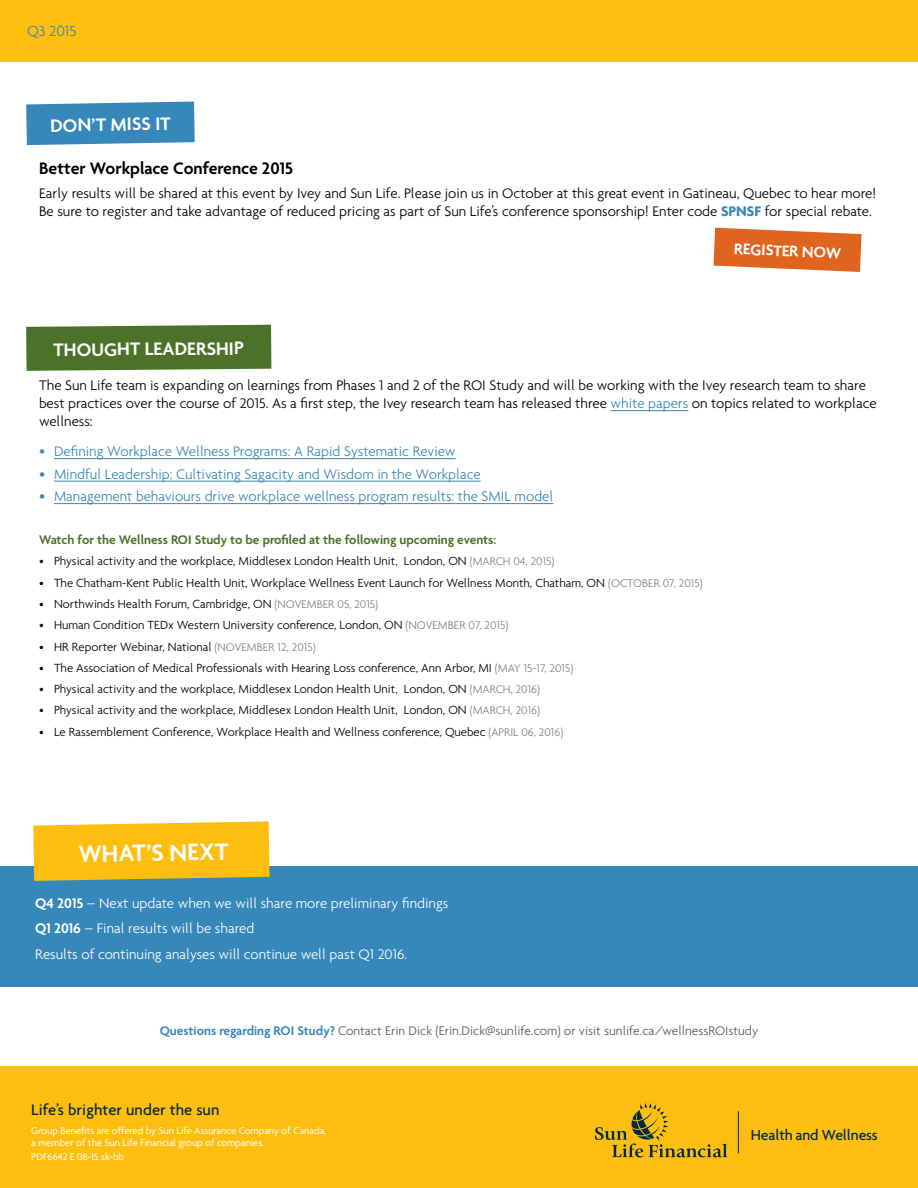
<style>
.page{position:relative;width:918px;height:1188px;background:#fff}
.page>*{position:absolute;margin:0;border:0;box-sizing:border-box;transform-origin:0 0}
.t1{font:600 25.5px "Agenda";color:#fff}
.blue_bullets__tinted{font:600 19.5px "Agenda";letter-spacing:-.01em;color:#fff}
.t2{font:600 18px "Agenda";color:#000}
.t3{font:500 16.5px "Agenda";letter-spacing:.005em;color:#002d3d}
.blue_bullets__tinted-2{font:600 16.5px "Agenda";color:#fff}
.t4{font:500 15.75px "Agenda";letter-spacing:-.01em;color:#002d3d}
.blue_bullets__tinted-3{font:300 15.75px "Agenda";color:#3687ba}
.blue_bullets__tinted-4{font:300 15px/18px "Agenda";color:#000}
.t5{font:300 15px "Agenda";color:#3687ba}
.t6{font:300 15px "Agenda";color:#fff}
.blue_bullets__tinted-5{font:300 13.5px "Agenda";color:#58595b}
.t7{font:600 13.5px "Agenda";color:#4c7229}
.t8{font:300 12.75px "Agenda";color:#000}
.t9{font:10.5px/12px "Agenda";color:#fff}
.s1{font-weight:700;color:#3687ba}
.s2{color:#3687ba}
.s3{font-size:16.5px}
.s4{font-size:12px;color:#808285}
.s5{font-weight:600}
.s6{font-weight:600;color:#3687ba}
</style>
<div class="page">
<div style="left:0;top:0;width:918px;height:61px;background:#febe10"></div>
<div style="left:0;top:866px;width:918px;height:120px;background:#3687ba"></div>
<div style="left:0;top:1067px;width:918px;height:121px;background:#febe10"></div>
<svg style="left:33px;top:821px;width:237px;height:60px;background:#f6be21"></svg>
<hr style="left:611px;top:410px;width:77px;height:1px;background:#3687ba">
<hr style="left:54px;top:458px;width:402px;height:1px;background:#3687ba">
<hr style="left:54px;top:481px;width:427px;height:1px;background:#3687ba">
<hr style="left:54px;top:503px;width:499px;height:1px;background:#3687ba">
<div style="left:26px;top:325px;width:245px;height:46px;background:#4c7229"></div>
<svg style="left:714px;top:228px;width:148px;height:44px;background:#e37a40"></svg>
<svg style="left:26px;top:102px;width:169px;height:43px;background:#428ebe"></svg>
<svg style="left:595px;top:1103px;width:132px;height:54px"></svg>
<hr style="left:738px;top:1111px;width:1px;height:42px;background:#002d3d">
<p class="blue_bullets__tinted-3" style="left:27px;top:22px;width:51px">Q3 2015</p>
<p class="blue_bullets__tinted" style="left:50px;top:114px;width:122px;rotate:-1deg">DON’T MISS IT</p>
<p class="t2" style="left:39px;top:157px;width:256px">Better Workplace Conference 2015</p>
<p class="blue_bullets__tinted-4" style="left:39px;top:184px;width:839px">Early results will be shared at this event by Ivey and Sun Life. Please join us in October at this great event in Gatineau, Quebec to hear more!<br>Be sure to register and take advantage of reduced pricing as part of Sun Life’s conference sponsorship! Enter code <span class="s1">SPNSF</span> for special rebate.</p>
<p class="blue_bullets__tinted" style="left:54px;top:337px;width:192px">THOUGHT LEADERSHIP</p>
<p class="blue_bullets__tinted-2" style="left:734px;top:239px;width:109px;rotate:2deg">REGISTER NOW</p>
<p class="blue_bullets__tinted-4" style="left:39px;top:376px;width:839px">The Sun Life team is expanding on learnings from Phases 1 and 2 of the ROI Study and will be working with the Ivey research team to share best practices over the course of 2015. As a first step, the Ivey research team has released three <span class="s2">white papers</span> on topics related to workplace wellness:</p>
<p class="t5" style="left:39px;top:443px;width:418px"><span class="s3">•</span> Defining Workplace Wellness Programs: A Rapid Systematic Review</p>
<p class="t5" style="left:39px;top:465px;width:443px"><span class="s3">•</span> Mindful Leadership: Cultivating Sagacity and Wisdom in the Workplace</p>
<p class="t5" style="left:39px;top:488px;width:516px"><span class="s3">•</span> Management behaviours drive workplace wellness program results: the SMIL model</p>
<p class="t7" style="left:39px;top:531px;width:459px">Watch for the Wellness ROI Study to be profiled at the following upcoming events:</p>
<p class="t8" style="left:39px;top:554px;width:517px">• Physical activity and the workplace, Middlesex London Health Unit, London, ON <span class="s4">(MARCH 04, 2015)</span></p>
<p class="t8" style="left:39px;top:575px;width:665px">• The Chatham-Kent Public Health Unit, Workplace Wellness Event Launch for Wellness Month, Chatham, ON <span class="s4">(OCTOBER 07, 2015)</span></p>
<p class="t8" style="left:39px;top:596px;width:341px">• Northwinds Health Forum, Cambridge, ON <span class="s4">(NOVEMBER 05, 2015)</span></p>
<p class="t8" style="left:39px;top:618px;width:471px">• Human Condition TEDx Western University conference, London, ON <span class="s4">(NOVEMBER 07, 2015)</span></p>
<p class="t8" style="left:39px;top:639px;width:278px">• HR Reporter Webinar, National <span class="s4">(NOVEMBER 12, 2015)</span></p>
<p class="t8" style="left:39px;top:660px;width:536px">• The Association of Medical Professionals with Hearing Loss conference, Ann Arbor, MI <span class="s4">(MAY 15-17, 2015)</span></p>
<p class="t8" style="left:39px;top:682px;width:503px">• Physical activity and the workplace, Middlesex London Health Unit, London, ON <span class="s4">(MARCH, 2016)</span></p>
<p class="t8" style="left:39px;top:703px;width:503px">• Physical activity and the workplace, Middlesex London Health Unit, London, ON <span class="s4">(MARCH, 2016)</span></p>
<p class="t8" style="left:39px;top:724px;width:526px">• Le Rassemblement Conference, Workplace Health and Wellness conference, Quebec <span class="s4">(APRIL 06, 2016)</span></p>
<p class="t1" style="left:78px;top:838px;width:151px;rotate:-1deg">WHAT’S NEXT</p>
<p class="t6" style="left:35px;top:894px;width:415px"><span class="s5">Q4 2015</span> – Next update when we will share more preliminary findings</p>
<p class="t6" style="left:35px;top:920px;width:221px"><span class="s5">Q1 2016</span> – Final results will be shared</p>
<p class="t6" style="left:35px;top:945px;width:374px">Results of continuing analyses will continue well past Q1 2016.</p>
<p class="blue_bullets__tinted-5" style="left:160px;top:1023px;width:600px"><span class="s6">Questions regarding ROI Study?</span> Contact Erin Dick (Erin.Dick@sunlife.com) or visit sunlife.ca/wellnessROIstudy</p>
<p class="t3" style="left:31px;top:1099px;width:190px">Life’s brighter under the sun</p>
<p class="t9" style="left:31px;top:1125px;width:297px">Group Benefits are offered by Sun Life Assurance Company of Canada, a member of the Sun Life Financial group of companies.</p>
<p class="t9" style="left:31px;top:1150px;width:94px">PDF6642 E 08-15 sk-bb</p>
<p class="t4" style="left:751px;top:1125px;width:129px">Health and Wellness</p>
</div>
